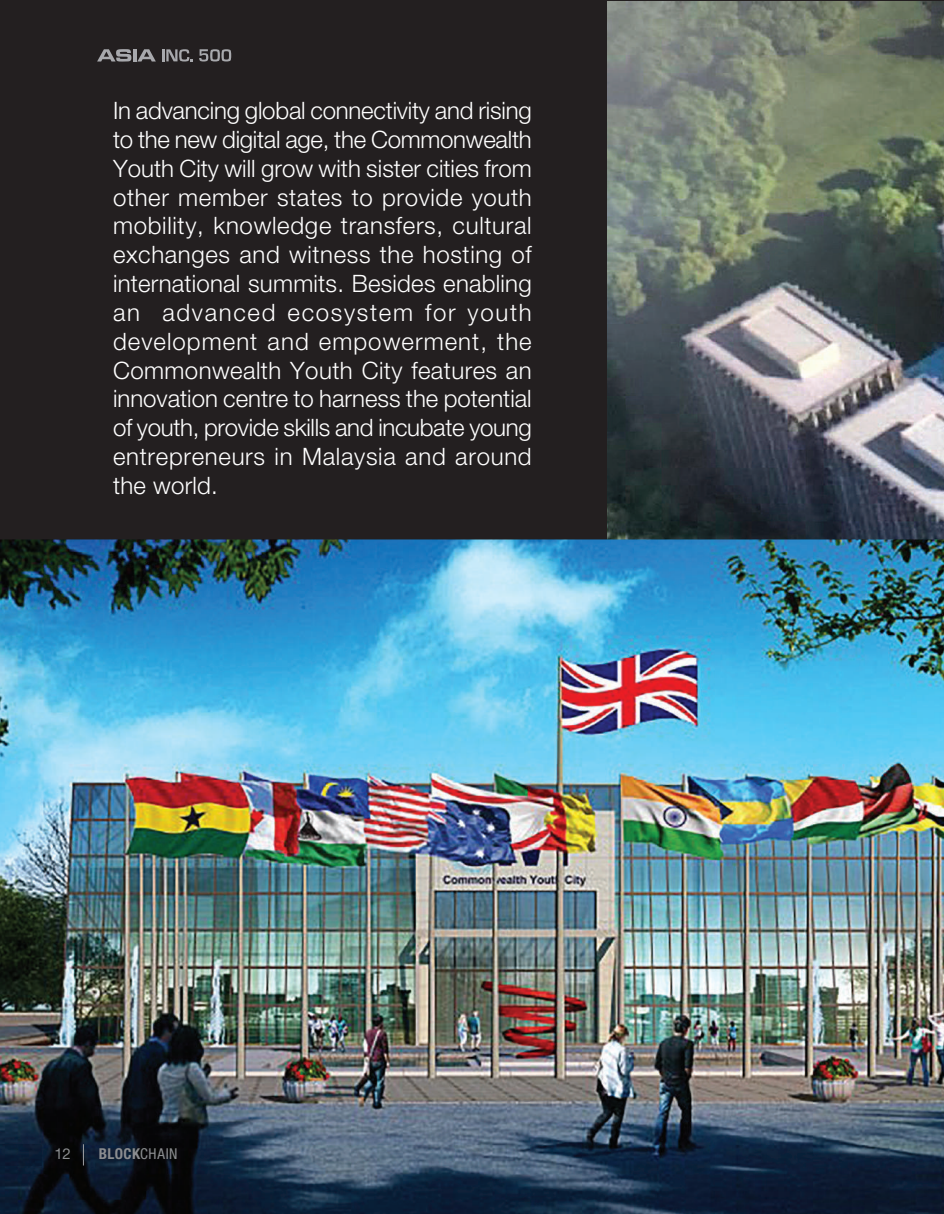
<style>
.page{position:relative;width:944px;height:1214px;background:#fff}
.page>*{position:absolute;margin:0;border:0;box-sizing:border-box;transform-origin:0 0}
.t1{font:300 24px/28.8px "Helvetica Neue LT Pro";letter-spacing:.03em;color:#fff;text-align:justify}
.t2{font:700 condensed 15px "Helvetica Neue LT Pro";letter-spacing:.025em;color:#8b8d90}
.t3{font:15px "Helvetica Neue LT Pro";color:#8b8d90}
.s1{font-weight:400}
</style>
<div class="page">
<div style="left:0;top:0;width:688px;height:550px;background:#231f20"></div>
<img style="left:607px;top:2px;width:336px;height:537px">
<img style="left:0;top:539px;width:943px;height:674px">
<svg style="left:83px;top:1144px;width:1px;height:21px"></svg>
<img style="left:0;top:1144px;width:42px;height:21px">
<svg style="left:97px;top:49px;width:134px;height:13px"></svg>
<p class="t1" style="left:113px;top:99px;width:420px">In advancing global connectivity and rising to the new digital age, the Commonwealth Youth City will grow with sister cities from other member states to provide youth mobility, knowledge transfers, cultural exchanges and witness the hosting of international summits. Besides enabling an advanced ecosystem for youth development and empowerment, the Commonwealth Youth City features an innovation centre to harness the potential of youth, provide skills and incubate young entrepreneurs in Malaysia and around the world.</p>
<p class="t3" style="left:55px;top:1148px;width:18px">12</p>
<p class="t2" style="left:99px;top:1148px;width:80px">BLOCK<span class="s1">CHAIN</span></p>
</div>
